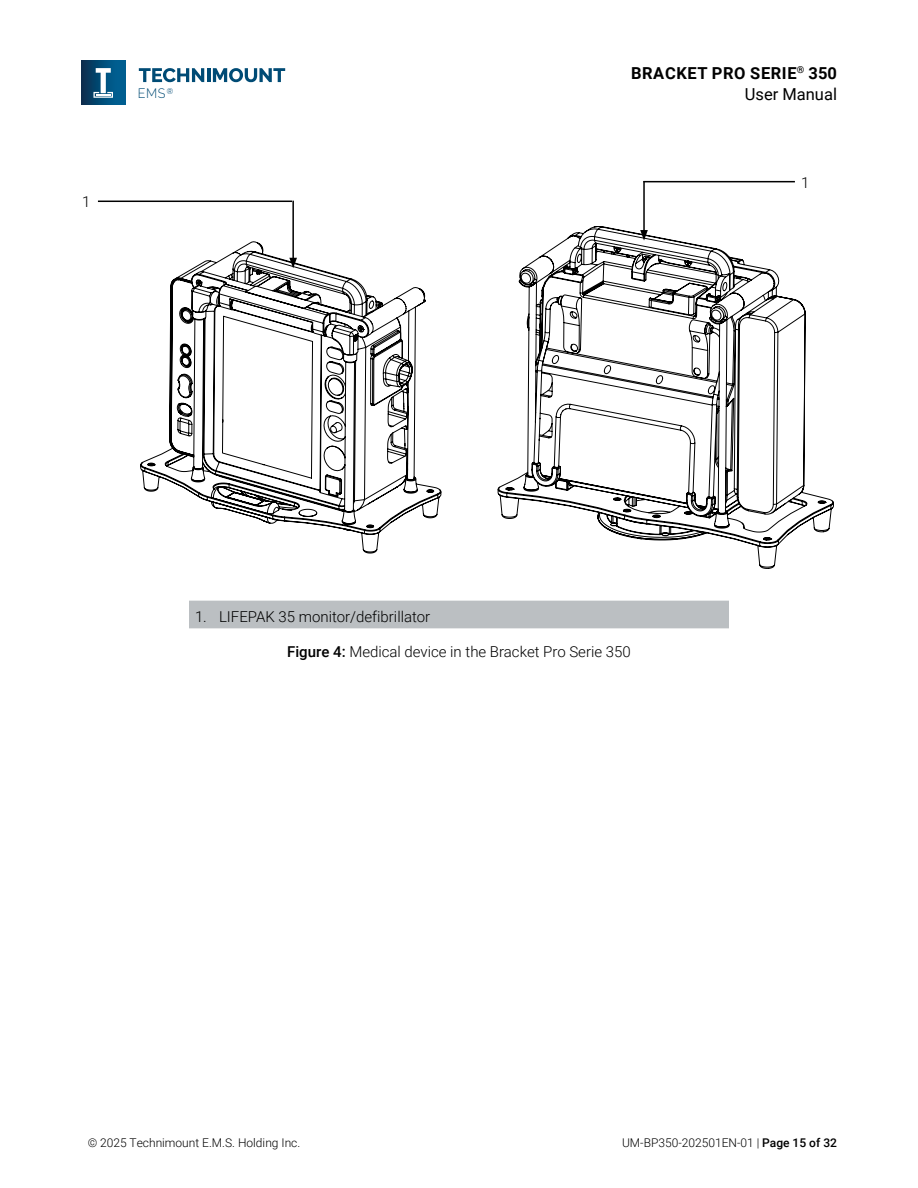
<style>
.page{position:relative;width:918px;height:1188px;background:#fff}
.page>*{position:absolute;margin:0;border:0;box-sizing:border-box;transform-origin:0 0}
.t1{font:700 16.5px "Roboto";letter-spacing:.035em;color:#000}
.t2{font:16.5px "Roboto";color:#000}
.t3{font:300 15px "Roboto";color:#000}
.t4{font:300 13.65px "Raleway";color:#004b75;scale:.93 1}
.t5{font:300 12px "Roboto";color:#000}
.t6{font:8.25px "Raleway";color:#004b75;scale:.93 1}
.s1{font-weight:500}
</style>
<div class="page">
<svg style="left:139px;top:68px;width:65px;height:14px"></svg>
<hr style="left:207px;top:68px;width:3px;height:14px;background:#004b75">
<svg style="left:213px;top:68px;width:72px;height:14px"></svg>
<div style="left:81px;top:60px;width:44px;height:45px;background:linear-gradient(to right,#083051,#00669a)"></div>
<svg style="left:93px;top:68px;width:20px;height:30px"></svg>
<svg style="left:141px;top:242px;width:300px;height:311px"></svg>
<svg style="left:498px;top:226px;width:336px;height:343px"></svg>
<hr style="left:98px;top:201px;width:194px;height:1px;background:#000">
<hr style="left:292px;top:201px;width:2px;height:59px;background:#000">
<svg style="left:289px;top:258px;width:8px;height:10px"></svg>
<hr style="left:643px;top:181px;width:152px;height:1px;background:#000">
<hr style="left:643px;top:181px;width:2px;height:51px;background:#000">
<svg style="left:640px;top:230px;width:8px;height:11px"></svg>
<div style="left:189px;top:601px;width:540px;height:27px;background:#bbbfc2"></div>
<p class="t1" style="left:631px;top:62px;width:207px">BRACKET PRO SERIE<sup>®</sup> 350</p>
<p class="t4" style="left:138px;top:85px;width:32px">EMS</p>
<p class="t2" style="left:745px;top:83px;width:94px">User Manual</p>
<p class="t6" style="left:167px;top:86px;width:8px">®</p>
<p class="t3" style="left:82px;top:192px;width:10px">1</p>
<p class="t3" style="left:195px;top:607px;width:237px">1. LIFEPAK 35 monitor/defibrillator</p>
<p class="t3" style="left:287px;top:641px;width:345px"><span class="s1">Figure 4:</span> Medical device in the Bracket Pro Serie 350</p>
<p class="t3" style="left:801px;top:172px;width:10px">1</p>
<p class="t5" style="left:88px;top:1134px;width:214px">© 2025 Technimount E.M.S. Holding Inc.</p>
<p class="t5" style="left:622px;top:1134px;width:216px">UM-BP350-202501EN-01 | <span class="s1">Page 15 of 32</span></p>
</div>
